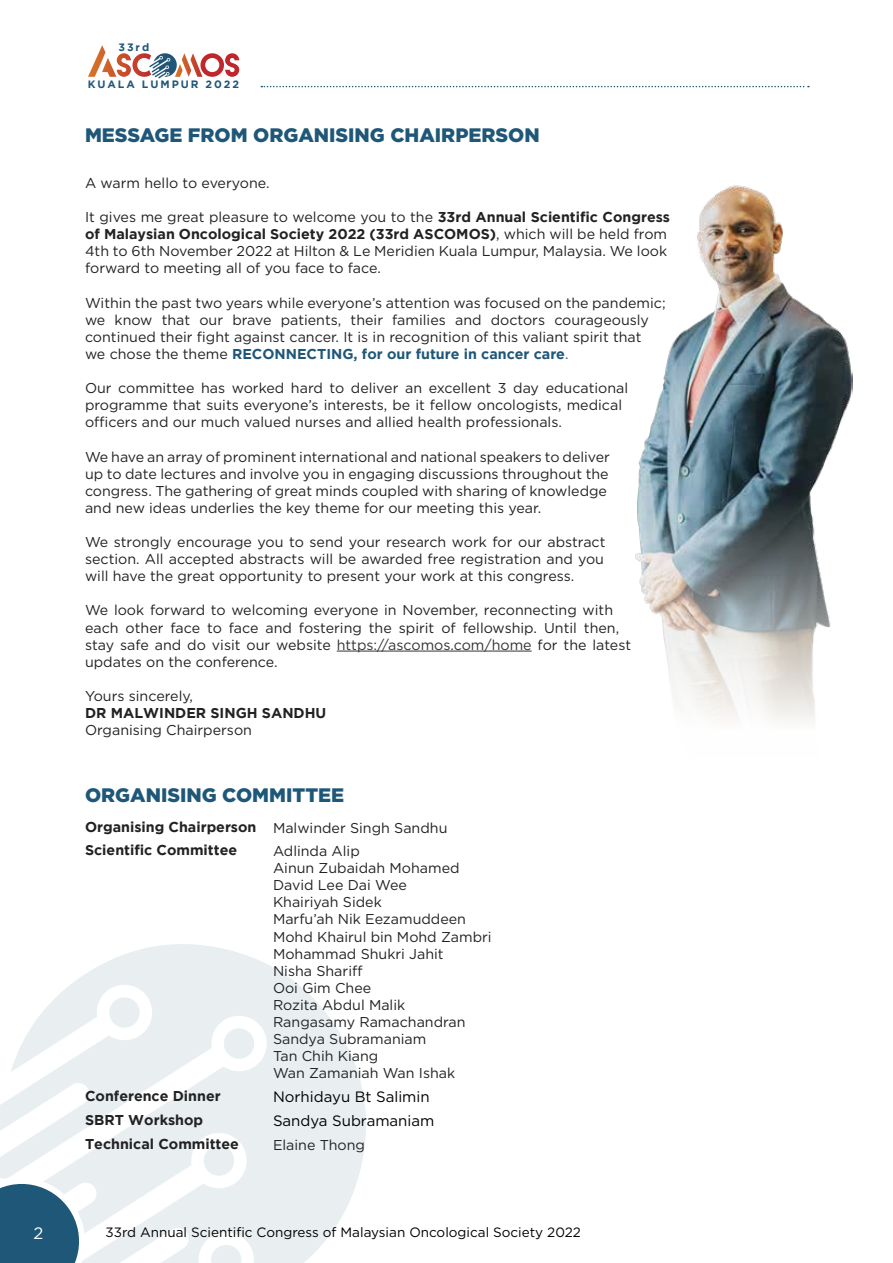
<style>
.page{position:relative;width:893px;height:1263px;background:#fff}
.page>*{position:absolute;margin:0;border:0;box-sizing:border-box;transform-origin:0 0}
.t1{font:900 19.5px "Gotham";color:#1f5779}
.t2{font:16.5px "Gotham";color:#fff}
.t3{font:15px "Gotham";color:#000}
.t4{font:14.25px/17.1px "Gotham";color:#222}
.t5{font:700 14.25px/23.4px "Gotham";color:#222}
.t6{font:13.5px "Gotham";color:#000}
.t7{font:700 10.65px "Gotham";letter-spacing:.18em;color:#205779}
.s1{font-weight:700}
.s2{font-weight:700;color:#1f5779}
.s3{color:#1f5779}
.s4{color:#333}
.s5{font-weight:400}
</style>
<div class="page">
<svg style="left:0;top:944px;width:366px;height:319px;fill:#e9eef1"></svg>
<svg style="left:88px;top:45px;width:151px;height:33px"></svg>
<svg style="left:261px;top:86px;width:548px;height:1px"></svg>
<svg style="left:0;top:1178px;width:85px;height:85px"></svg>
<hr style="left:337px;top:651px;width:195px;height:1px;background:#333">
<img style="left:635px;top:185px;width:217px;height:536px">
<p class="t7" style="left:119px;top:41px;width:32px">33rd</p>
<p class="t7" style="left:88px;top:78px;width:153px">KUALA LUMPUR 2022</p>
<h1 class="t1" style="left:85px;top:124px;width:456px">MESSAGE FROM ORGANISING CHAIRPERSON</h1>
<p class="t4" style="left:85px;top:174px;width:186px">A warm hello to everyone.</p>
<p class="t4" style="left:85px;top:208px;width:586px">It gives me great pleasure to welcome you to the <span class="s1">33rd Annual Scientific Congress of Malaysian Oncological Society 2022 (33rd ASCOMOS)</span>, which will be held from 4th to 6th November 2022 at Hilton &amp; Le Meridien Kuala Lumpur, Malaysia. We look forward to meeting all of you face to face.</p>
<p class="t4" style="left:85px;top:294px;width:582px">Within the past two years while everyone’s attention was focused on the pandemic; we know that our brave patients, their families and doctors courageously continued their fight against cancer. It is in recognition of this valiant spirit that<br>we chose the theme <span class="s2">RECONNECTING, for our future in cancer care</span><span class="s3">.</span></p>
<p class="t4" style="left:85px;top:379px;width:545px">Our committee has worked hard to deliver an excellent 3 day educational programme that suits everyone’s interests, be it fellow oncologists, medical officers and our much valued nurses and allied health professionals.</p>
<p class="t4" style="left:85px;top:448px;width:527px">We have an array of prominent international and national speakers to deliver up to date lectures and involve you in engaging discussions throughout the congress. The gathering of great minds coupled with sharing of knowledge and new ideas underlies the key theme for our meeting this year.</p>
<p class="t4" style="left:85px;top:533px;width:522px;text-align:justify">We strongly encourage you to send your research work for our abstract section. All accepted abstracts will be awarded free registration and you will have the great opportunity to present your work at this congress.</p>
<p class="t4" style="left:85px;top:601px;width:548px">We look forward to welcoming everyone in November, reconnecting with each other face to face and fostering the spirit of fellowship. Until then, stay safe and do visit our website <span class="s4">https://ascomos.com/home</span> for the latest updates on the conference.</p>
<p class="t4" style="left:85px;top:687px;width:110px">Yours sincerely,</p>
<p class="t5" style="left:85px;top:701px;width:243px">DR MALWINDER SINGH SANDHU</p>
<p class="t4" style="left:85px;top:721px;width:168px">Organising Chairperson</p>
<h1 class="t1" style="left:85px;top:783px;width:261px">ORGANISING COMMITTEE</h1>
<p class="t5" style="left:85px;top:814px;width:364px">Organising Chairperson <span class="s5">Malwinder Singh Sandhu<br></span>Scientific Committee</p>
<p class="t4" style="left:273px;top:842px;width:220px">Adlinda Alip<br>Ainun Zubaidah Mohamed<br>David Lee Dai Wee<br>Khairiyah Sidek<br>Marfu’ah Nik Eezamuddeen<br>Mohd Khairul bin Mohd Zambri<br>Mohammad Shukri Jahit<br>Nisha Shariff<br>Ooi Gim Chee<br>Rozita Abdul Malik<br>Rangasamy Ramachandran<br>Sandya Subramaniam<br>Tan Chih Kiang<br>Wan Zamaniah Wan Ishak</p>
<p class="t5" style="left:85px;top:1083px;width:137px">Conference Dinner</p>
<p class="t3" style="left:273px;top:1087px;width:158px">Norhidayu Bt Salimin</p>
<p class="t5" style="left:85px;top:1107px;width:120px">SBRT Workshop</p>
<p class="t3" style="left:273px;top:1111px;width:163px">Sandya Subramaniam</p>
<p class="t5" style="left:85px;top:1131px;width:155px">Technical Committee</p>
<p class="t4" style="left:273px;top:1136px;width:94px">Elaine Thong</p>
<p class="t2" style="left:34px;top:1222px;width:11px">2</p>
<p class="t6" style="left:105px;top:1224px;width:477px">33rd Annual Scientific Congress of Malaysian Oncological Society 2022</p>
</div>
